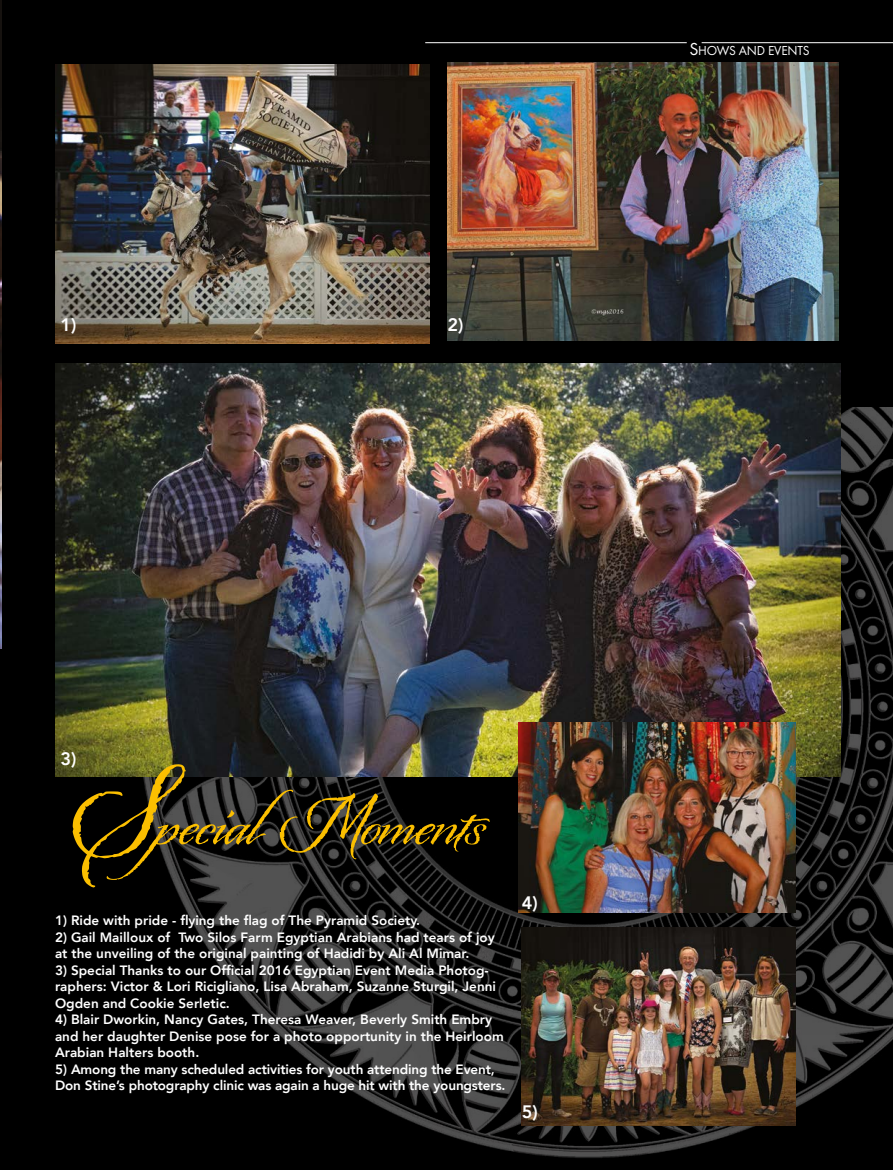
<style>
.page{position:relative;width:893px;height:1170px;background:#fff}
.page>*{position:absolute;margin:0;border:0;box-sizing:border-box;transform-origin:0 0}
.t1{font:72px "Origins";color:#fbbf00}
.t2{font:800 18px "Avenir";color:#fff}
.t3{font:800 13.5px/16.5px "Avenir";color:#fff}
.t4{font:13.5px "Futura T";letter-spacing:-.015em;color:#fff}
.s1{font-size:18px}
.s2{font-size:114px}
</style>
<div class="page">
<div style="left:0;top:0;width:893px;height:1169px;background:#000"></div>
<img style="left:123px;top:407px;width:770px;height:751px">
<img style="left:0;top:0;width:1px;height:648px">
<img style="left:55px;top:363px;width:785px;height:413px">
<img style="left:448px;top:62px;width:391px;height:278px">
<img style="left:522px;top:927px;width:274px;height:198px">
<img style="left:56px;top:64px;width:374px;height:279px">
<img style="left:518px;top:723px;width:278px;height:189px">
<hr style="left:702px;top:42px;width:191px;height:1px;background:#fff">
<hr style="left:425px;top:42px;width:262px;height:1px;background:#fff">
<h2 class="t2" style="left:61px;top:311px;width:17px">1)</h2>
<h2 class="t2" style="left:448px;top:311px;width:17px">2)</h2>
<p class="t4" style="left:689px;top:43px;width:122px"><span class="s1">S</span>HOWS AND EVENTS</p>
<h2 class="t2" style="left:61px;top:744px;width:17px">3)</h2>
<h1 class="t1" style="left:69px;top:777px;width:416px"><span class="s2">S</span>pecial Moments</h1>
<p class="t3" style="left:55px;top:912px;width:367px">1) Ride with pride - flying the flag of The Pyramid Society.</p>
<p class="t3" style="left:55px;top:928px;width:441px">2) Gail Mailloux of Two Silos Farm Egyptian Arabians had tears of joy at the unveiling of the original painting of Hadidi by Ali Al Mimar.</p>
<p class="t3" style="left:55px;top:961px;width:442px">3) Special Thanks to our Official 2016 Egyptian Event Media Photog&shy;raphers: Victor &amp; Lori Ricigliano, Lisa Abraham, Suzanne Sturgil, Jenni<br>Ogden and Cookie Serletic.</p>
<p class="t3" style="left:55px;top:1011px;width:450px">4) Blair Dworkin, Nancy Gates, Theresa Weaver, Beverly Smith Embry and her daughter Denise pose for a photo opportunity in the Heirloom<br>Arabian Halters booth.</p>
<p class="t3" style="left:55px;top:1060px;width:452px">5) Among the many scheduled activities for youth attending the Event,<br>Don Stine’s photography clinic was again a huge hit with the youngsters.</p>
<h2 class="t2" style="left:522px;top:888px;width:17px">4)</h2>
<h2 class="t2" style="left:522px;top:1097px;width:17px">5)</h2>
</div>
